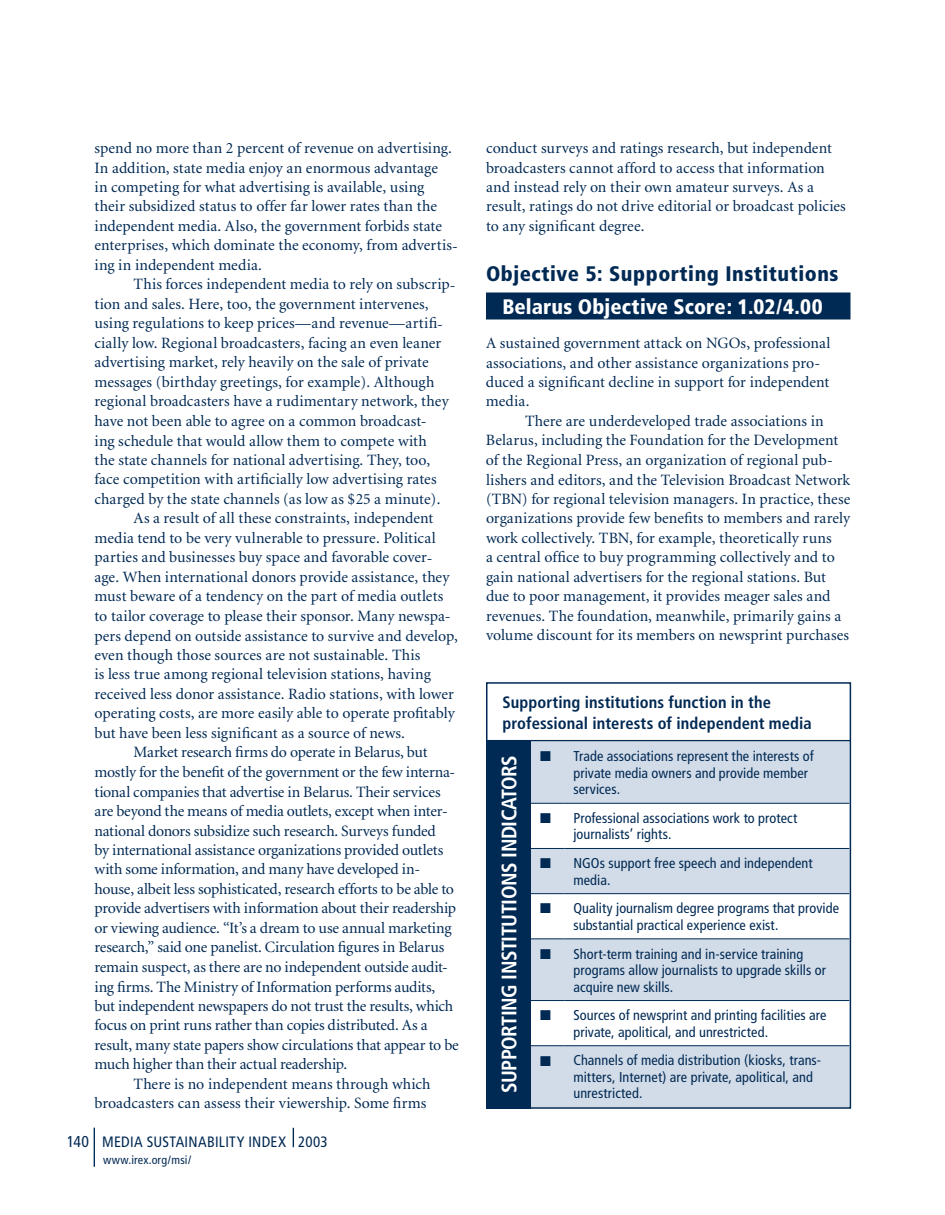
<style>
.page{position:relative;width:945px;height:1215px;background:#fff}
.page>*{position:absolute;margin:0;border:0;box-sizing:border-box;transform-origin:0 0}
.t1{font:900 condensed 21px "Frutiger";letter-spacing:.025em;color:#002953}
.t2{font:700 condensed 21px "Frutiger";letter-spacing:-.02em;color:#fff}
.t3{font:900 condensed 21px "Frutiger";letter-spacing:.005em;color:#fff}
.t4{font:700 condensed 16.5px/21px "Frutiger";letter-spacing:.005em;color:#002953}
.t5{font:15.75px/19.5px "Minion";color:#002953}
.t6{font:condensed 15.75px "Frutiger";color:#002953}
.t7{font:condensed 15px "Frutiger";letter-spacing:.02em;color:#002953}
.t8{font:condensed 14.25px/16.5px "Frutiger";letter-spacing:.005em;color:#002953}
.t9{font:condensed 12px "Frutiger";letter-spacing:.01em;color:#002953}
</style>
<div class="page">
<hr style="left:94px;top:1128px;width:1px;height:39px;background:#002953">
<svg style="left:293px;top:1128px;width:1px;height:19px"></svg>
<div style="left:486px;top:292px;width:364px;height:28px;background:#002953"></div>
<div style="left:486px;top:740px;width:45px;height:369px;background:#002953"></div>
<hr style="left:487px;top:740px;width:363px;height:1px;background:#002953">
<svg style="left:531px;top:742px;width:317px;height:364px;fill:#d2dce8"></svg>
<hr style="left:531px;top:803px;width:33px;height:1px;background:#002953">
<hr style="left:564px;top:803px;width:285px;height:1px;background:#002953">
<hr style="left:531px;top:848px;width:33px;height:1px;background:#002953">
<hr style="left:564px;top:848px;width:285px;height:1px;background:#002953">
<hr style="left:531px;top:893px;width:33px;height:1px;background:#002953">
<hr style="left:564px;top:893px;width:285px;height:1px;background:#002953">
<hr style="left:531px;top:938px;width:33px;height:1px;background:#002953">
<hr style="left:564px;top:938px;width:285px;height:1px;background:#002953">
<hr style="left:531px;top:1000px;width:33px;height:1px;background:#002953">
<hr style="left:564px;top:1000px;width:285px;height:1px;background:#002953">
<hr style="left:531px;top:1045px;width:33px;height:1px;background:#002953">
<hr style="left:564px;top:1045px;width:285px;height:1px;background:#002953">
<div style="left:486px;top:682px;width:365px;height:427px;border:2px solid #002953"></div>
<p class="t5" style="left:94px;top:139px;width:365px">spend no more than 2 percent of revenue on advertising.<br>In addition, state media enjoy an enormous advantage<br>in competing for what advertising is available, using their subsidized status to offer far lower rates than the independent media. Also, the government forbids state enterprises, which dominate the economy, from advertis&shy;ing in independent media.</p>
<p class="t5" style="left:134px;top:275px;width:324px">This forces independent media to rely on subscrip-</p>
<p class="t5" style="left:95px;top:295px;width:336px">tion and sales. Here, too, the government intervenes,</p>
<p class="t5" style="left:95px;top:314px;width:350px">using regulations to keep prices—and revenue—artifi-</p>
<p class="t5" style="left:94px;top:334px;width:348px">cially low. Regional broadcasters, facing an even leaner</p>
<p class="t5" style="left:94px;top:353px;width:336px">advertising market, rely heavily on the sale of private</p>
<p class="t5" style="left:94px;top:373px;width:342px">messages (birthday greetings, for example). Although</p>
<p class="t5" style="left:94px;top:392px;width:356px">regional broadcasters have a rudimentary network, they</p>
<p class="t5" style="left:94px;top:412px;width:334px">have not been able to agree on a common broadcast-</p>
<p class="t5" style="left:95px;top:431px;width:334px">ing schedule that would allow them to compete with</p>
<p class="t5" style="left:95px;top:451px;width:337px">the state channels for national advertising. They, too,</p>
<p class="t5" style="left:95px;top:470px;width:344px">face competition with artificially low advertising rates</p>
<p class="t5" style="left:95px;top:490px;width:347px">charged by the state channels (as low as $25 a minute).</p>
<p class="t5" style="left:134px;top:509px;width:301px">As a result of all these constraints, independent</p>
<p class="t5" style="left:95px;top:529px;width:343px">media tend to be very vulnerable to pressure. Political</p>
<p class="t5" style="left:95px;top:548px;width:340px">parties and businesses buy space and favorable cover-</p>
<p class="t5" style="left:94px;top:568px;width:356px">age. When international donors provide assistance, they</p>
<p class="t5" style="left:94px;top:587px;width:350px">must beware of a tendency on the part of media outlets</p>
<p class="t5" style="left:94px;top:607px;width:358px">to tailor coverage to please their sponsor. Many newspa-</p>
<p class="t5" style="left:95px;top:626px;width:365px">pers depend on outside assistance to survive and develop,</p>
<p class="t5" style="left:95px;top:646px;width:328px">even though those sources are not sustainable. This</p>
<p class="t5" style="left:95px;top:665px;width:338px">is less true among regional television stations, having</p>
<p class="t5" style="left:95px;top:685px;width:361px">received less donor assistance. Radio stations, with lower</p>
<p class="t5" style="left:95px;top:704px;width:362px">operating costs, are more easily able to operate profitably</p>
<p class="t5" style="left:95px;top:724px;width:312px">but have been less significant as a source of news.</p>
<p class="t5" style="left:134px;top:743px;width:296px">Market research firms do operate in Belarus, but</p>
<p class="t5" style="left:95px;top:763px;width:362px">mostly for the benefit of the government or the few interna-</p>
<p class="t5" style="left:94px;top:782px;width:348px">tional companies that advertise in Belarus. Their services</p>
<p class="t5" style="left:94px;top:802px;width:355px">are beyond the means of media outlets, except when inter-</p>
<p class="t5" style="left:94px;top:821px;width:343px">national donors subsidize such research. Surveys funded</p>
<p class="t5" style="left:94px;top:841px;width:350px">by international assistance organizations provided outlets</p>
<p class="t5" style="left:94px;top:860px;width:327px">with some information, and many have developed in-</p>
<p class="t5" style="left:94px;top:880px;width:361px">house, albeit less sophisticated, research efforts to be able to</p>
<p class="t5" style="left:94px;top:899px;width:363px">provide advertisers with information about their readership</p>
<p class="t5" style="left:94px;top:919px;width:359px">or viewing audience. “It’s a dream to use annual marketing</p>
<p class="t5" style="left:94px;top:938px;width:351px">research,” said one panelist. Circulation figures in Belarus</p>
<p class="t5" style="left:94px;top:958px;width:355px">remain suspect, as there are no independent outside audit-</p>
<p class="t5" style="left:94px;top:977px;width:342px">ing firms. The Ministry of Information performs audits,</p>
<p class="t5" style="left:94px;top:997px;width:360px">but independent newspapers do not trust the results, which</p>
<p class="t5" style="left:94px;top:1016px;width:335px">focus on print runs rather than copies distributed. As a</p>
<p class="t5" style="left:94px;top:1036px;width:366px">result, many state papers show circulations that appear to be</p>
<p class="t5" style="left:94px;top:1055px;width:254px">much higher than their actual readership.</p>
<p class="t5" style="left:134px;top:1075px;width:299px">There is no independent means through which</p>
<p class="t5" style="left:94px;top:1094px;width:334px">broadcasters can assess their viewership. Some firms</p>
<p class="t6" style="left:67px;top:1133px;width:24px">140</p>
<p class="t7" style="left:102px;top:1133px;width:227px">MEDIA SUSTAINABILITY INDEX 2003</p>
<p class="t9" style="left:103px;top:1153px;width:90px">www.irex.org/msi/</p>
<p class="t5" style="left:486px;top:139px;width:361px">conduct surveys and ratings research, but independent broadcasters cannot afford to access that information and instead rely on their own amateur surveys. As a result, ratings do not drive editorial or broadcast policies to any significant degree.</p>
<h1 class="t1" style="left:486px;top:261px;width:354px">Objective 5: Supporting Institutions</h1>
<h1 class="t3" style="left:502px;top:294px;width:322px">Belarus Objective Score: 1.02/4.00</h1>
<p class="t5" style="left:486px;top:334px;width:346px">A sustained government attack on NGOs, professional associations, and other assistance organizations pro&shy;duced a significant decline in support for independent media.</p>
<p class="t5" style="left:486px;top:412px;width:366px;text-indent:39px">There are underdeveloped trade associations in Belarus, including the Foundation for the Development of the Regional Press, an organization of regional pub&shy;lishers and editors, and the Television Broadcast Network (TBN) for regional television managers. In practice, these organizations provide few benefits to members and rarely work collectively. TBN, for example, theoretically runs<br>a central office to buy programming collectively and to gain national advertisers for the regional stations. But due to poor management, it provides meager sales and revenues. The foundation, meanwhile, primarily gains a volume discount for its members on newsprint purchases</p>
<p class="t4" style="left:502px;top:692px;width:311px">Supporting institutions function in the professional interests of independent media</p>
<h1 class="t2" style="left:497px;top:1093px;width:339px;rotate:-90deg">SUPPORTING INSTITUTIONS INDICATORS</h1>
<p class="t8" style="left:573px;top:748px;width:242px;text-indent:-33px">■ Trade associations represent the interests of private media owners and provide member services.</p>
<p class="t8" style="left:573px;top:810px;width:225px;text-indent:-33px">■ Professional associations work to protect journalists’ rights.</p>
<p class="t8" style="left:573px;top:855px;width:241px;text-indent:-33px">■ NGOs support free speech and independent media.</p>
<p class="t8" style="left:573px;top:900px;width:267px;text-indent:-33px">■ Quality journalism degree programs that provide substantial practical experience exist.</p>
<p class="t8" style="left:573px;top:945px;width:254px;text-indent:-33px">■ Short-term training and in-service training programs allow journalists to upgrade skills or acquire new skills.</p>
<p class="t8" style="left:573px;top:1007px;width:255px;text-indent:-33px">■ Sources of newsprint and printing facilities are private, apolitical, and unrestricted.</p>
<p class="t8" style="left:573px;top:1052px;width:249px;text-indent:-33px">■ Channels of media distribution (kiosks, trans&shy;mitters, Internet) are private, apolitical, and unrestricted.</p>
</div>
